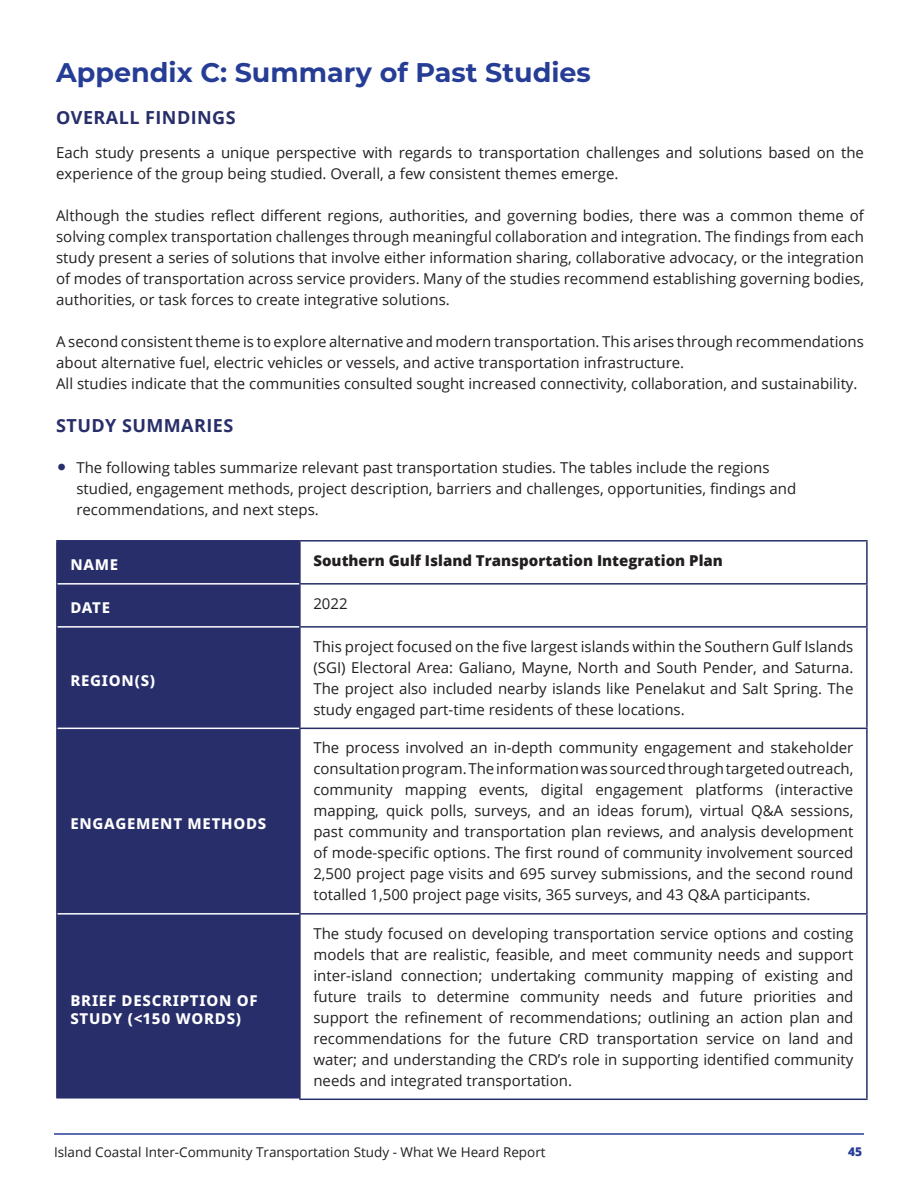
<style>
.page{position:relative;width:918px;height:1188px;background:#fff}
.page>*{position:absolute;margin:0;border:0;box-sizing:border-box;transform-origin:0 0}
.t1{font:700 27px "Montserrat";color:#263d96}
.t2{font:700 18px "Open Sans";letter-spacing:.025em;color:#282e6a}
.t3{font:15px/21px "Open Sans";color:#231f20;text-align:justify}
.t4{font:800 15px/18px "Noto Sans";letter-spacing:.05em;color:#fff}
.t5{font:800 15px "Open Sans";color:#231f20}
.t6{font:13.5px "Open Sans";color:#231f20}
.t7{font:800 12px "Open Sans";color:#263d96}
.s1{font-family:"Poppins";font-size:27px;color:#282e6a}
</style>
<div class="page">
<hr style="left:54px;top:1133px;width:810px;height:2px;background:#263d96">
<div style="left:58px;top:542px;width:241px;height:557px;background:#282e6a"></div>
<hr style="left:56px;top:540px;width:244px;height:2px;background:#282e6a">
<hr style="left:56px;top:542px;width:2px;height:42px;background:#282e6a">
<hr style="left:300px;top:540px;width:568px;height:2px;background:#282e6a">
<hr style="left:299px;top:542px;width:2px;height:41px;background:#282e6a">
<hr style="left:56px;top:584px;width:2px;height:43px;background:#282e6a">
<hr style="left:299px;top:583px;width:569px;height:2px;background:#282e6a">
<hr style="left:299px;top:585px;width:2px;height:41px;background:#282e6a">
<hr style="left:56px;top:627px;width:2px;height:101px;background:#282e6a">
<hr style="left:299px;top:626px;width:569px;height:2px;background:#282e6a">
<hr style="left:299px;top:628px;width:2px;height:100px;background:#282e6a">
<hr style="left:56px;top:728px;width:2px;height:186px;background:#282e6a">
<hr style="left:299px;top:728px;width:569px;height:1px;background:#282e6a">
<hr style="left:299px;top:729px;width:2px;height:184px;background:#282e6a">
<hr style="left:56px;top:914px;width:2px;height:185px;background:#282e6a">
<hr style="left:299px;top:913px;width:569px;height:2px;background:#282e6a">
<hr style="left:299px;top:915px;width:2px;height:184px;background:#282e6a">
<hr style="left:299px;top:1099px;width:569px;height:1px;background:#282e6a">
<hr style="left:866px;top:542px;width:2px;height:41px;background:#282e6a">
<hr style="left:866px;top:585px;width:2px;height:41px;background:#282e6a">
<hr style="left:866px;top:628px;width:2px;height:100px;background:#282e6a">
<hr style="left:866px;top:729px;width:2px;height:184px;background:#282e6a">
<hr style="left:866px;top:915px;width:2px;height:184px;background:#282e6a">
<hr style="left:58px;top:583px;width:241px;height:2px;background:#fff">
<hr style="left:58px;top:626px;width:241px;height:2px;background:#fff">
<hr style="left:58px;top:728px;width:241px;height:1px;background:#fff">
<hr style="left:58px;top:913px;width:241px;height:2px;background:#fff">
<h1 class="t1" style="left:56px;top:53px;width:536px">Appendix C: Summary of Past Studies</h1>
<p class="t2" style="left:56px;top:105px;width:181px">OVERALL FINDINGS</p>
<p class="t3" style="left:56px;top:142px;width:809px">Each study presents a unique perspective with regards to transportation challenges and solutions based on the experience of the group being studied. Overall, a few consistent themes emerge.</p>
<p class="t3" style="left:56px;top:205px;width:809px">Although the studies reflect different regions, authorities, and governing bodies, there was a common theme of solving complex transportation challenges through meaningful collaboration and integration. The findings from each study present a series of solutions that involve either information sharing, collaborative advocacy, or the integration of modes of transportation across service providers. Many of the studies recommend establishing governing bodies, authorities, or task forces to create integrative solutions.</p>
<p class="t3" style="left:56px;top:331px;width:809px;text-align:left">A second consistent theme is to explore alternative and modern transportation. This arises through recommendations about alternative fuel, electric vehicles or vessels, and active transportation infrastructure.<br>All studies indicate that the communities consulted sought increased connectivity, collaboration, and sustainability.</p>
<p class="t2" style="left:56px;top:413px;width:179px">STUDY SUMMARIES</p>
<p class="t3" style="left:76px;top:457px;width:721px;text-align:left;text-indent:-20px"><span class="s1">•</span> The following tables summarize relevant past transportation studies. The tables include the regions studied, engagement methods, project description, barriers and challenges, opportunities, findings and recommendations, and next steps.</p>
<p class="t4" style="left:70px;top:556px;width:49px">NAME</p>
<p class="t5" style="left:313px;top:549px;width:411px">Southern Gulf Island Transportation Integration Plan</p>
<p class="t4" style="left:70px;top:599px;width:41px">DATE</p>
<p class="t3" style="left:313px;top:592px;width:36px">2022</p>
<p class="t4" style="left:70px;top:671px;width:86px">REGION(S)</p>
<p class="t4" style="left:70px;top:815px;width:197px">ENGAGEMENT METHODS</p>
<p class="t4" style="left:70px;top:991px;width:189px">BRIEF DESCRIPTION OF<br>STUDY (&lt;150 WORDS)</p>
<p class="t3" style="left:313px;top:636px;width:542px">This project focused on the five largest islands within the Southern Gulf Islands (SGI) Electoral Area: Galiano, Mayne, North and South Pender, and Saturna.<br>The project also included nearby islands like Penelakut and Salt Spring. The study engaged part-time residents of these locations.</p>
<p class="t3" style="left:313px;top:737px;width:542px">The process involved an in-depth community engagement and stakeholder consultation program. The information was sourced through targeted outreach, community mapping events, digital engagement platforms (interactive mapping, quick polls, surveys, and an ideas forum), virtual Q&amp;A sessions, past community and transportation plan reviews, and analysis development of mode-specific options. The first round of community involvement sourced 2,500 project page visits and 695 survey submissions, and the second round totalled 1,500 project page visits, 365 surveys, and 43 Q&amp;A participants.</p>
<p class="t3" style="left:313px;top:922px;width:542px">The study focused on developing transportation service options and costing models that are realistic, feasible, and meet community needs and support inter-island connection; undertaking community mapping of existing and future trails to determine community needs and future priorities and support the refinement of recommendations; outlining an action plan and recommendations for the future CRD transportation service on land and water; and understanding the CRD’s role in supporting identified community needs and integrated transportation.</p>
<p class="t6" style="left:54px;top:1143px;width:493px">Island Coastal Inter-Community Transportation Study - What We Heard Report</p>
<p class="t7" style="left:848px;top:1142px;width:16px">45</p>
</div>
